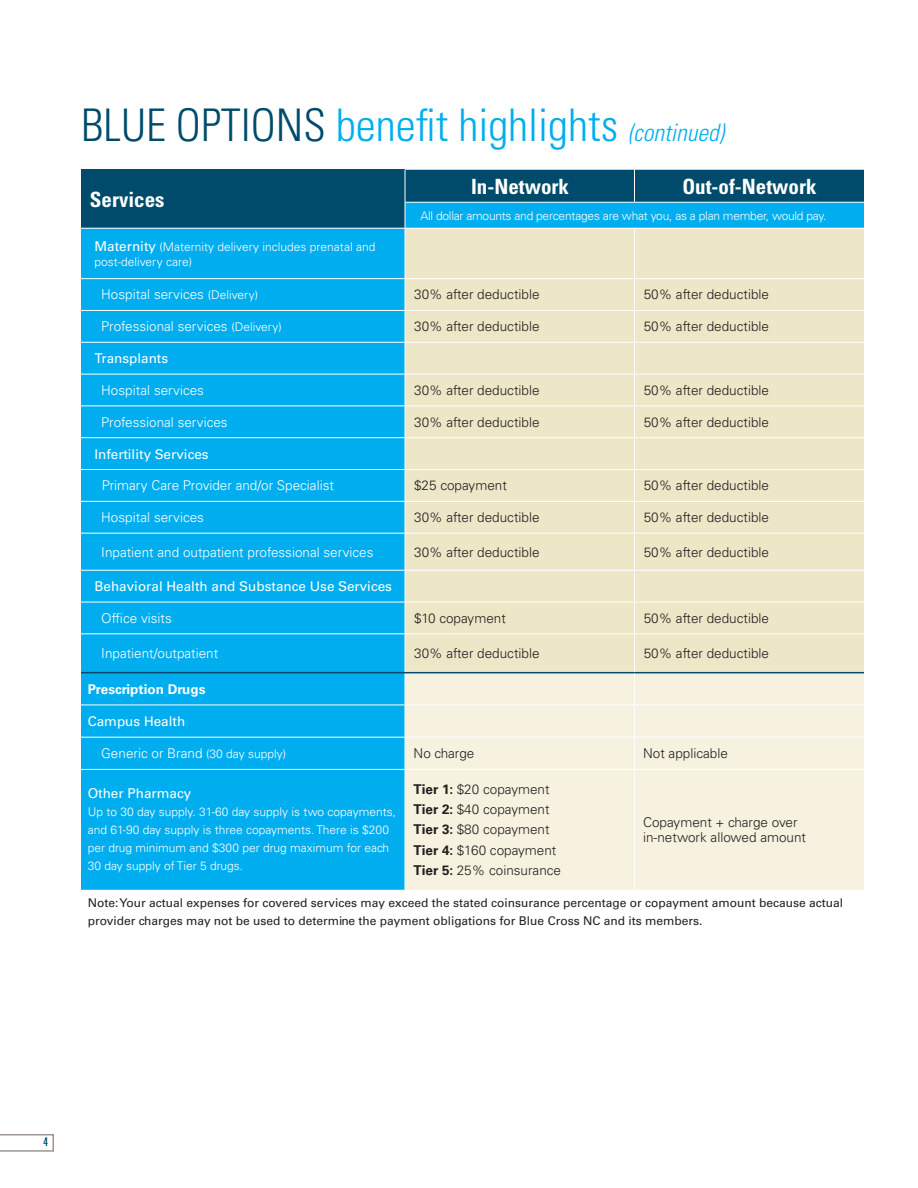
<style>
.page{position:relative;width:918px;height:1188px;background:#fff}
.page>*{position:absolute;margin:0;border:0;box-sizing:border-box;transform-origin:0 0}
.t1{font:300 condensed 45px "Univers LT Std";color:#00aeef}
.t2{font:700 condensed 21px "Univers LT Std";color:#fff}
.t3{font:300 13.5px/20.4px "Univers LT Std";color:#231f20}
.t4{font:300 13.5px "Univers LT Std";color:#fff}
.t5{font:13.5px "Univers LT Std";color:#fff}
.t6{font:700 13.5px "Univers LT Std";color:#fff}
.t7{font:300 12px/18px "Univers LT Std";color:#fff}
.t8{font:12px/18px "Univers LT Std";color:#231f20}
.t9{font:300 12px "Univers LT Std";letter-spacing:-.02em;color:#fff}
.t10{font:ultra-condensed 12px "Univers LT Std";color:#004b6c}
.s1{color:#004b6c}
.s2{font-style:italic;font-size:24px}
.s3{font-weight:400;font-size:13.5px}
.s4{font-size:12px}
.s5{font-weight:700}
</style>
<div class="page">
<div style="left:81px;top:170px;width:324px;height:58px;background:#004b6c"></div>
<div style="left:81px;top:229px;width:324px;height:661px;background:#00aeef"></div>
<div style="left:406px;top:229px;width:458px;height:443px;background:#ede6c7"></div>
<div style="left:406px;top:673px;width:458px;height:217px;background:#f6f2df"></div>
<svg style="left:405px;top:170px;width:459px;height:58px;background:#0378a6"></svg>
<hr style="left:634px;top:229px;width:1px;height:49px;background:#fff">
<hr style="left:634px;top:279px;width:1px;height:31px;background:#fff">
<hr style="left:634px;top:311px;width:1px;height:31px;background:#fff">
<hr style="left:634px;top:343px;width:1px;height:31px;background:#fff">
<hr style="left:634px;top:374px;width:1px;height:32px;background:#fff">
<hr style="left:634px;top:406px;width:1px;height:31px;background:#fff">
<hr style="left:81px;top:278px;width:324px;height:1px;background:#fff">
<hr style="left:405px;top:278px;width:229px;height:1px;background:#fff">
<hr style="left:634px;top:278px;width:230px;height:1px;background:#fff">
<hr style="left:81px;top:310px;width:324px;height:1px;background:#fff">
<hr style="left:405px;top:310px;width:229px;height:1px;background:#fff">
<hr style="left:634px;top:310px;width:230px;height:1px;background:#fff">
<hr style="left:81px;top:342px;width:324px;height:1px;background:#fff">
<hr style="left:405px;top:342px;width:229px;height:1px;background:#fff">
<hr style="left:634px;top:342px;width:230px;height:1px;background:#fff">
<hr style="left:81px;top:374px;width:324px;height:1px;background:#fff">
<hr style="left:405px;top:374px;width:229px;height:1px;background:#fff">
<hr style="left:634px;top:374px;width:230px;height:1px;background:#fff">
<hr style="left:81px;top:406px;width:324px;height:1px;background:#fff">
<hr style="left:405px;top:406px;width:229px;height:1px;background:#fff">
<hr style="left:634px;top:406px;width:230px;height:1px;background:#fff">
<hr style="left:81px;top:437px;width:324px;height:1px;background:#fff">
<hr style="left:405px;top:437px;width:229px;height:1px;background:#fff">
<hr style="left:634px;top:437px;width:230px;height:1px;background:#fff">
<hr style="left:634px;top:438px;width:1px;height:31px;background:#fff">
<hr style="left:634px;top:470px;width:1px;height:31px;background:#fff">
<hr style="left:634px;top:502px;width:1px;height:31px;background:#fff">
<hr style="left:634px;top:534px;width:1px;height:36px;background:#fff">
<hr style="left:634px;top:571px;width:1px;height:31px;background:#fff">
<hr style="left:634px;top:602px;width:1px;height:31px;background:#fff">
<hr style="left:634px;top:634px;width:1px;height:38px;background:#fff">
<hr style="left:634px;top:673px;width:1px;height:32px;background:#fff">
<hr style="left:634px;top:705px;width:1px;height:32px;background:#fff">
<hr style="left:634px;top:738px;width:1px;height:31px;background:#fff">
<hr style="left:634px;top:770px;width:1px;height:120px;background:#fff">
<hr style="left:81px;top:469px;width:324px;height:1px;background:#fff">
<hr style="left:81px;top:501px;width:324px;height:1px;background:#fff">
<hr style="left:405px;top:469px;width:229px;height:1px;background:#fff">
<hr style="left:405px;top:501px;width:229px;height:1px;background:#fff">
<hr style="left:634px;top:469px;width:230px;height:1px;background:#fff">
<hr style="left:634px;top:501px;width:230px;height:1px;background:#fff">
<hr style="left:81px;top:533px;width:324px;height:1px;background:#fff">
<hr style="left:405px;top:533px;width:229px;height:1px;background:#fff">
<hr style="left:634px;top:533px;width:230px;height:1px;background:#fff">
<hr style="left:81px;top:570px;width:324px;height:1px;background:#fff">
<hr style="left:405px;top:570px;width:229px;height:1px;background:#fff">
<hr style="left:634px;top:570px;width:230px;height:1px;background:#fff">
<hr style="left:81px;top:602px;width:324px;height:1px;background:#fff">
<hr style="left:405px;top:602px;width:229px;height:1px;background:#fff">
<hr style="left:634px;top:602px;width:230px;height:1px;background:#fff">
<hr style="left:81px;top:633px;width:324px;height:1px;background:#fff">
<hr style="left:405px;top:633px;width:229px;height:1px;background:#fff">
<hr style="left:634px;top:633px;width:230px;height:1px;background:#fff">
<hr style="left:405px;top:202px;width:229px;height:1px;background:#fff">
<hr style="left:634px;top:202px;width:230px;height:1px;background:#fff">
<hr style="left:81px;top:672px;width:324px;height:1px;background:#004b6c">
<hr style="left:405px;top:672px;width:229px;height:1px;background:#004b6c">
<hr style="left:634px;top:672px;width:230px;height:1px;background:#004b6c">
<hr style="left:81px;top:705px;width:324px;height:1px;background:#fff">
<hr style="left:405px;top:705px;width:229px;height:1px;background:#fff">
<hr style="left:634px;top:705px;width:230px;height:1px;background:#fff">
<hr style="left:81px;top:737px;width:324px;height:1px;background:#fff">
<hr style="left:405px;top:737px;width:229px;height:1px;background:#fff">
<hr style="left:634px;top:737px;width:230px;height:1px;background:#fff">
<hr style="left:81px;top:769px;width:324px;height:1px;background:#fff">
<hr style="left:405px;top:769px;width:229px;height:1px;background:#fff">
<hr style="left:634px;top:769px;width:230px;height:1px;background:#fff">
<svg style="left:0;top:1134px;width:54px;height:18px"></svg>
<h1 class="t1" style="left:81px;top:98px;width:645px"><span class="s1">BLUE OPTIONS</span> benefit highlights <span class="s2">(continued)</span></h1>
<h2 class="t2" style="left:90px;top:186px;width:76px">Services</h2>
<h2 class="t2" style="left:471px;top:173px;width:100px">In-Network</h2>
<h2 class="t2" style="left:682px;top:173px;width:136px">Out-of-Network</h2>
<p class="t9" style="left:420px;top:208px;width:408px">All dollar amounts and percentages are what you, as a plan member, would pay.</p>
<p class="t7" style="left:94px;top:239px;width:282px;line-height:15px"><span class="s3">Maternity</span> (Maternity delivery includes prenatal and post-delivery care)</p>
<p class="t4" style="left:101px;top:287px;width:158px">Hospital services <span class="s4">(Delivery)</span></p>
<p class="t3" style="left:414px;top:284px;width:127px">30% after deductible</p>
<p class="t3" style="left:644px;top:284px;width:127px">50% after deductible</p>
<p class="t4" style="left:101px;top:318px;width:182px">Professional services <span class="s4">(Delivery)</span></p>
<p class="t3" style="left:414px;top:316px;width:127px">30% after deductible</p>
<p class="t3" style="left:644px;top:316px;width:127px">50% after deductible</p>
<p class="t5" style="left:94px;top:350px;width:75px">Transplants</p>
<p class="t4" style="left:101px;top:382px;width:104px">Hospital services</p>
<p class="t3" style="left:414px;top:380px;width:127px">30% after deductible</p>
<p class="t3" style="left:644px;top:380px;width:127px">50% after deductible</p>
<p class="t4" style="left:101px;top:414px;width:128px">Professional services</p>
<p class="t3" style="left:414px;top:412px;width:127px">30% after deductible</p>
<p class="t3" style="left:644px;top:412px;width:127px">50% after deductible</p>
<p class="t5" style="left:94px;top:446px;width:116px">Infertility Services</p>
<p class="t4" style="left:102px;top:477px;width:234px">Primary Care Provider and/or Specialist</p>
<p class="t3" style="left:414px;top:475px;width:94px">$25 copayment</p>
<p class="t3" style="left:644px;top:475px;width:127px">50% after deductible</p>
<p class="t4" style="left:101px;top:509px;width:104px">Hospital services</p>
<p class="t3" style="left:414px;top:507px;width:127px">30% after deductible</p>
<p class="t3" style="left:644px;top:507px;width:127px">50% after deductible</p>
<p class="t4" style="left:101px;top:544px;width:274px">Inpatient and outpatient professional services</p>
<p class="t3" style="left:414px;top:542px;width:127px">30% after deductible</p>
<p class="t3" style="left:644px;top:542px;width:127px">50% after deductible</p>
<p class="t5" style="left:94px;top:578px;width:299px">Behavioral Health and Substance Use Services</p>
<p class="t4" style="left:101px;top:610px;width:72px">Office visits</p>
<p class="t3" style="left:414px;top:608px;width:93px">$10 copayment</p>
<p class="t3" style="left:644px;top:608px;width:127px">50% after deductible</p>
<p class="t4" style="left:101px;top:645px;width:119px">Inpatient/outpatient</p>
<p class="t3" style="left:414px;top:643px;width:127px">30% after deductible</p>
<p class="t3" style="left:644px;top:643px;width:127px">50% after deductible</p>
<p class="t6" style="left:88px;top:681px;width:119px">Prescription Drugs</p>
<p class="t5" style="left:88px;top:713px;width:99px">Campus Health</p>
<p class="t4" style="left:101px;top:745px;width:186px">Generic or Brand <span class="s4">(30 day supply)</span></p>
<p class="t3" style="left:414px;top:743px;width:62px">No charge</p>
<p class="t3" style="left:643px;top:743px;width:86px">Not applicable</p>
<p class="t5" style="left:88px;top:786px;width:105px">Other Pharmacy</p>
<p class="t7" style="left:88px;top:803px;width:310px">Up to 30 day supply. 31-60 day supply is two copayments, and 61-90 day supply is three copayments. There is $200 per drug minimum and $300 per drug maximum for each 30 day supply of Tier 5 drugs.</p>
<p class="t3" style="left:414px;top:779px;width:149px"><span class="s5">Tier 1:</span> $20 copayment<br><span class="s5">Tier 2:</span> $40 copayment<br><span class="s5">Tier 3:</span> $80 copayment<br><span class="s5">Tier 4:</span> $160 copayment<br><span class="s5">Tier 5:</span> 25% coinsurance</p>
<p class="t3" style="left:643px;top:815px;width:164px;line-height:15px">Copayment + charge over in-network allowed amount</p>
<p class="t8" style="left:88px;top:894px;width:757px">Note: Your actual expenses for covered services may exceed the stated coinsurance percentage or copayment amount because actual provider charges may ot be used to determi e the payment obligations for Blue Cross NC and its members.</p>
<p class="t8" style="left:214px;top:912px;width:9px">n</p>
<p class="t8" style="left:342px;top:912px;width:9px">n</p>
<p class="t10" style="left:44px;top:1135px;width:6px">4</p>
</div>
